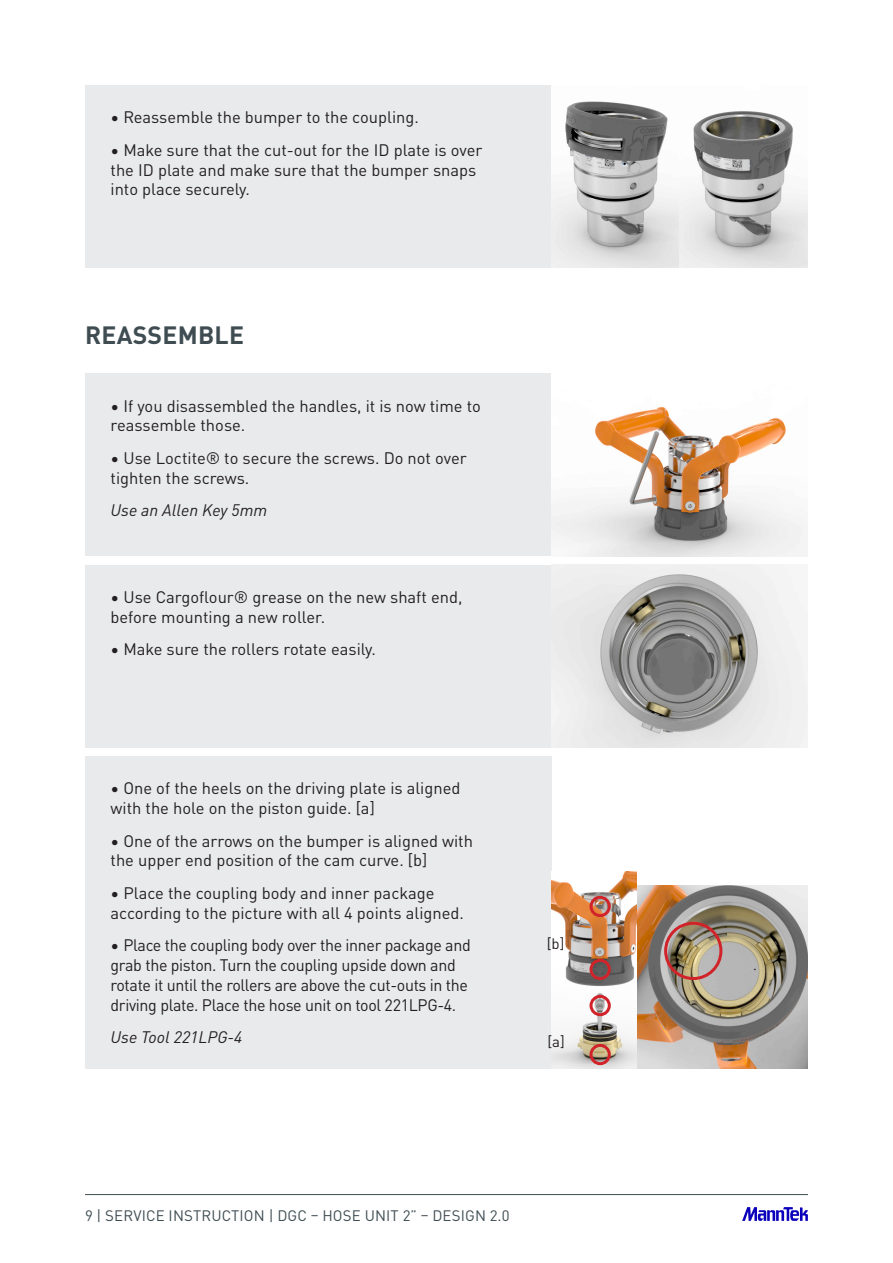
<style>
.page{position:relative;width:893px;height:1263px;background:#fff}
.page>*{position:absolute;margin:0;border:0;box-sizing:border-box;transform-origin:0 0}
.Chapter_heading{font:700 24.75px "DINOT";letter-spacing:.01em;color:#3f4d53}
.Bread{font:16.5px/19.8px "DINOT";color:#231f20}
.Bread-2{font:16.5px/19.8px "DINOT";letter-spacing:-.02em;color:#231f20}
.Bread___italic{font:italic 16.5px "DIN Pro";color:#231f20}
.Bread-3{font:italic 16.5px "DIN Pro";color:#231f20}
.t1{font:15px "DINOT";letter-spacing:.01em;color:#3f4d53}
.Content_in_charts{font:15px "DINOT";color:#231f20}
.s1{font-family:"DIN Pro"}
</style>
<div class="page">
<svg style="left:742px;top:1207px;width:66px;height:14px"></svg>
<hr style="left:85px;top:1194px;width:723px;height:1px;background:#3f4d53">
<div style="left:85px;top:756px;width:466px;height:313px;background:#e8eaeb"></div>
<img style="left:637px;top:885px;width:171px;height:183px">
<img style="left:551px;top:871px;width:86px;height:197px">
<div style="left:589px;top:896px;width:22px;height:21px;border:3px solid #d1232a;border-radius:50%"></div>
<div style="left:589px;top:959px;width:22px;height:21px;border:3px solid #d1232a;border-radius:50%"></div>
<div style="left:589px;top:995px;width:22px;height:21px;border:3px solid #d1232a;border-radius:50%"></div>
<div style="left:589px;top:1044px;width:22px;height:21px;border:3px solid #d1232a;border-radius:50%"></div>
<div style="left:664px;top:922px;width:58px;height:58px;border:3px solid #d1232a;border-radius:50%"></div>
<div style="left:85px;top:565px;width:466px;height:183px;background:#e8eaeb"></div>
<img style="left:551px;top:565px;width:257px;height:183px">
<div style="left:85px;top:85px;width:466px;height:183px;background:#e8eaeb"></div>
<img style="left:551px;top:101px;width:257px;height:167px">
<div style="left:85px;top:373px;width:466px;height:183px;background:#e8eaeb"></div>
<img style="left:551px;top:407px;width:257px;height:149px">
<p class="Bread" style="left:111px;top:107px;width:310px"><span class="s1">•</span> Reassemble the bumper to the coupling.</p>
<p class="Bread" style="left:111px;top:140px;width:373px"><span class="s1">•</span> Make sure that the cut-out for the ID plate is over the ID plate and make sure that the bumper snaps into place securely.</p>
<p class="Chapter_heading" style="left:85px;top:319px;width:160px">REASSEMBLE</p>
<p class="Bread" style="left:111px;top:395px;width:372px"><span class="s1">•</span> If you disassembled the handles, it is now time to reassemble those.</p>
<p class="Bread" style="left:111px;top:448px;width:358px"><span class="s1">•</span> Use Loctite® to secure the screws. Do not over tighten the screws.</p>
<p class="Bread___italic" style="left:111px;top:498px;width:158px">Use an Allen Key 5mm</p>
<p class="Bread" style="left:111px;top:587px;width:353px"><span class="s1">•</span> Use Cargoflour® grease on the new shaft end, before mounting a new roller.</p>
<p class="Bread" style="left:111px;top:639px;width:267px"><span class="s1">•</span> Make sure the rollers rotate easily.</p>
<p class="Bread" style="left:111px;top:778px;width:351px"><span class="s1">•</span> One of the heels on the driving plate is aligned with the hole on the piston guide. [a]</p>
<p class="Bread" style="left:111px;top:830px;width:364px"><span class="s1">•</span> One of the arrows on the bumper is aligned with the upper end position of the cam curve. [b]</p>
<p class="Bread" style="left:111px;top:883px;width:355px"><span class="s1">•</span> Place the coupling body and inner package according to the picture with all 4 points aligned.</p>
<p class="Bread-2" style="left:111px;top:935px;width:362px"><span class="s1">•</span> Place the coupling body over the inner package and grab the piston. Turn the coupling upside down and rotate it until the rollers are above the cut-outs in the driving plate. Place the hose unit on tool 221LPG-4.</p>
<p class="Bread-3" style="left:111px;top:1025px;width:133px">Use Tool 221LPG-4</p>
<p class="Content_in_charts" style="left:548px;top:1032px;width:19px">[a]</p>
<p class="Content_in_charts" style="left:547px;top:934px;width:19px">[b]</p>
<p class="t1" style="left:85px;top:1206px;width:426px">9 | SERVICE INSTRUCTION | DGC – HOSE UNIT 2” – DESIGN 2.0</p>
</div>
